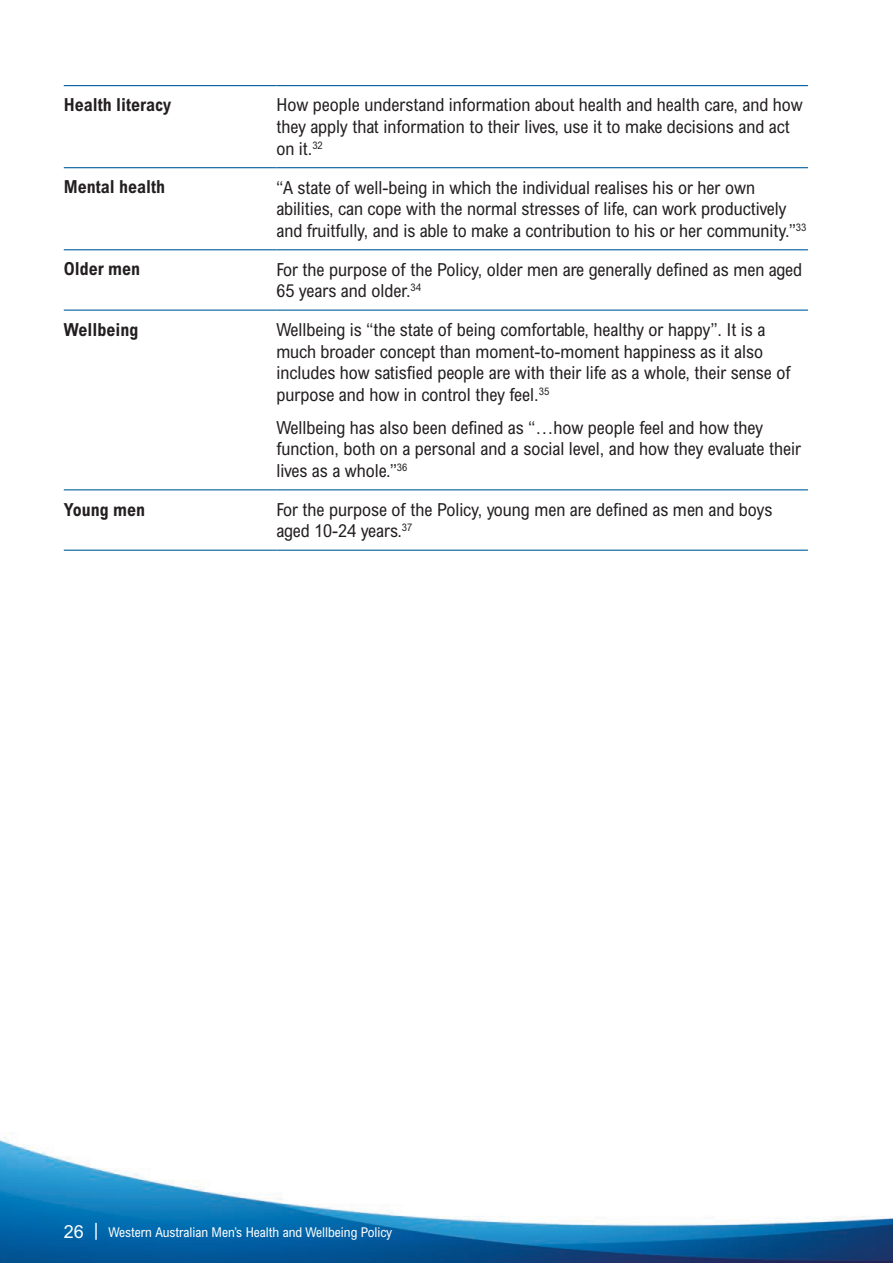
<style>
.page{position:relative;width:893px;height:1263px;background:#fff}
.page>*{position:absolute;margin:0;border:0;box-sizing:border-box;transform-origin:0 0}
.Body_Copy{font:condensed 18px/21.8px "Arial MT Std";color:#231f20}
.Body_Copy-2{font:700 condensed 18px "Arial MT Std";color:#231f20}
.t1{font:condensed 13.5px "Arial MT Std";color:#fff}
.s1{font-stretch:normal;font-size:18px}
</style>
<div class="page">
<img style="left:0;top:1132px;width:893px;height:131px">
<hr style="left:64px;top:85px;width:212px;height:1px;background:#005e9e">
<hr style="left:276px;top:85px;width:532px;height:1px;background:#005e9e">
<hr style="left:64px;top:167px;width:212px;height:1px;background:#005e9e">
<hr style="left:276px;top:167px;width:532px;height:1px;background:#005e9e">
<hr style="left:64px;top:249px;width:212px;height:1px;background:#005e9e">
<hr style="left:276px;top:249px;width:532px;height:1px;background:#005e9e">
<hr style="left:64px;top:310px;width:212px;height:1px;background:#005e9e">
<hr style="left:276px;top:310px;width:532px;height:1px;background:#005e9e">
<hr style="left:64px;top:489px;width:212px;height:1px;background:#005e9e">
<hr style="left:276px;top:489px;width:532px;height:1px;background:#005e9e">
<hr style="left:64px;top:550px;width:212px;height:1px;background:#005e9e">
<hr style="left:276px;top:550px;width:532px;height:1px;background:#005e9e">
<p class="Body_Copy-2" style="left:64px;top:94px;width:109px">Health literacy</p>
<p class="Body_Copy" style="left:276px;top:94px;width:528px">How people understand information about health and health care, and how they apply that information to their lives, use it to make decisions and act on it.<sup>32</sup></p>
<p class="Body_Copy-2" style="left:64px;top:177px;width:103px">Mental health</p>
<p class="Body_Copy" style="left:276px;top:176px;width:531px">“A state of well-being in which the individual realises his or her own abilities, can cope with the normal stresses of life, can work productively and fruitfully, and is able to make a contribution to his or her community.”<sup>33</sup></p>
<p class="Body_Copy-2" style="left:64px;top:259px;width:78px">Older men</p>
<p class="Body_Copy" style="left:276px;top:258px;width:527px">For the purpose of the Policy, older men are generally defined as men aged<br>65 years and older.<sup>34</sup></p>
<p class="Body_Copy-2" style="left:64px;top:319px;width:76px">Wellbeing</p>
<p class="Body_Copy" style="left:276px;top:318px;width:515px">Wellbeing is “the state of being comfortable, healthy or happy”. It is a much broader concept than moment-to-moment happiness as it also includes how satisfied people are with their life as a whole, their sense of purpose and how in control they feel.<sup>35</sup></p>
<p class="Body_Copy" style="left:276px;top:416px;width:526px">Wellbeing has also been defined as “…how people feel and how they function, both on a personal and a social level, and how they evaluate their lives as a whole.”<sup>36</sup></p>
<p class="Body_Copy-2" style="left:64px;top:499px;width:83px">Young men</p>
<p class="Body_Copy" style="left:276px;top:498px;width:498px">For the purpose of the Policy, young men are defined as men and boys aged 10-24 years.<sup>37</sup></p>
<p class="t1" style="left:64px;top:1224px;width:330px"><span class="s1">26 |</span> Western Australian Men’s Health and Wellbeing Policy</p>
</div>
